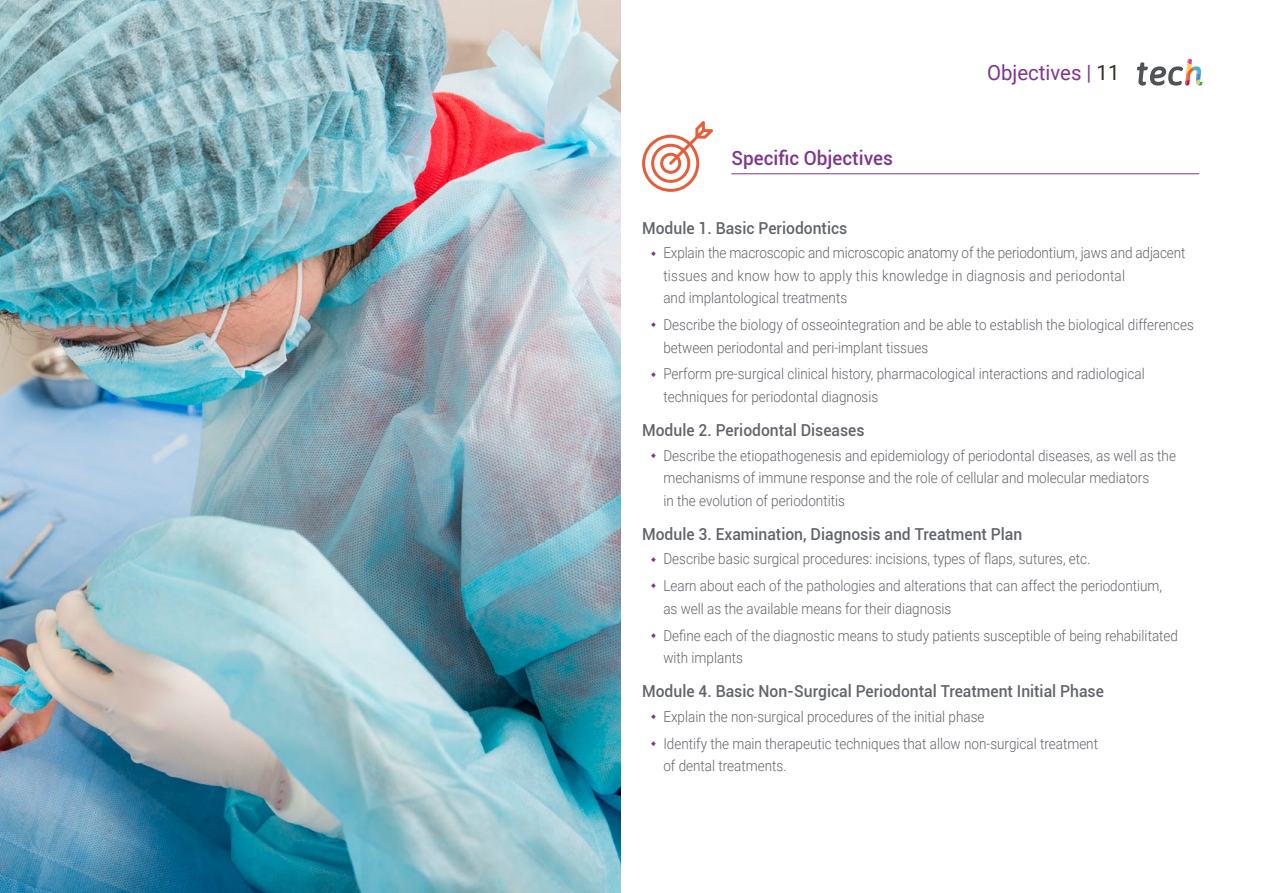
<style>
.page{position:relative;width:1263px;height:893px;background:#fff}
.page>*{position:absolute;margin:0;border:0;box-sizing:border-box;transform-origin:0 0}
.t1{font:21px "Roboto";color:#7e358c}
.t2{font:500 19.5px "Roboto";color:#7e358c}
.t3{font:500 16.5px "Roboto";color:#61646a;scale:.95 1}
.t4{font:300 15px/22.5px "Roboto";color:#61646a;scale:.9 1}
.s1{color:#312e20}
</style>
<div class="page">
<svg style="left:642px;top:121px;width:71px;height:71px"></svg>
<hr style="left:731px;top:173px;width:468px;height:1px;background:#7e358c">
<svg style="left:1137px;top:59px;width:65px;height:27px"></svg>
<img style="left:0;top:0;width:621px;height:893px">
<h2 class="t2" style="left:731px;top:144px;width:163px">Specific Objectives</h2>
<h1 class="t1" style="left:987px;top:57px;width:134px">Objectives | <span class="s1">11</span></h1>
<p class="t3" style="left:642px;top:216px;width:218px">Module 1. Basic Periodontics</p>
<p class="t4" style="left:663px;top:241px;width:581px">Explain the macroscopic and microscopic anatomy of the periodontium, jaws and adjacent tissues and know how to apply this knowledge in diagnosis and periodontal<br>and implantological treatments</p>
<p class="t4" style="left:663px;top:313px;width:591px">Describe the biology of osseointegration and be able to establish the biological differences between periodontal and peri-implant tissues</p>
<p class="t4" style="left:663px;top:362px;width:536px">Perform pre-surgical clinical history, pharmacological interactions and radiological techniques for periodontal diagnosis</p>
<p class="t3" style="left:642px;top:419px;width:236px">Module 2. Periodontal Diseases</p>
<p class="t4" style="left:663px;top:444px;width:571px">Describe the etiopathogenesis and epidemiology of periodontal diseases, as well as the mechanisms of immune response and the role of cellular and molecular mediators<br>in the evolution of periodontitis</p>
<p class="t3" style="left:642px;top:522px;width:402px">Module 3. Examination, Diagnosis and Treatment Plan</p>
<p class="t4" style="left:663px;top:545px;width:556px;line-height:26.7px">Describe basic surgical procedures: incisions, types of flaps, sutures, etc.<br>Learn about each of the pathologies and alterations that can affect the periodontium,</p>
<p class="t4" style="left:663px;top:594px;width:573px;line-height:26.7px">as well as the available means for their diagnosis<br>Define each of the diagnostic means to study patients susceptible of being rehabilitated</p>
<p class="t4" style="left:663px;top:646px;width:90px">with implants</p>
<p class="t3" style="left:642px;top:680px;width:488px">Module 4. Basic Non-Surgical Periodontal Treatment Initial Phase</p>
<p class="t4" style="left:663px;top:702px;width:484px;line-height:26.7px">Explain the non-surgical procedures of the initial phase<br>Identify the main therapeutic techniques that allow non-surgical treatment</p>
<p class="t4" style="left:663px;top:754px;width:138px">of dental treatments.</p>
</div>
